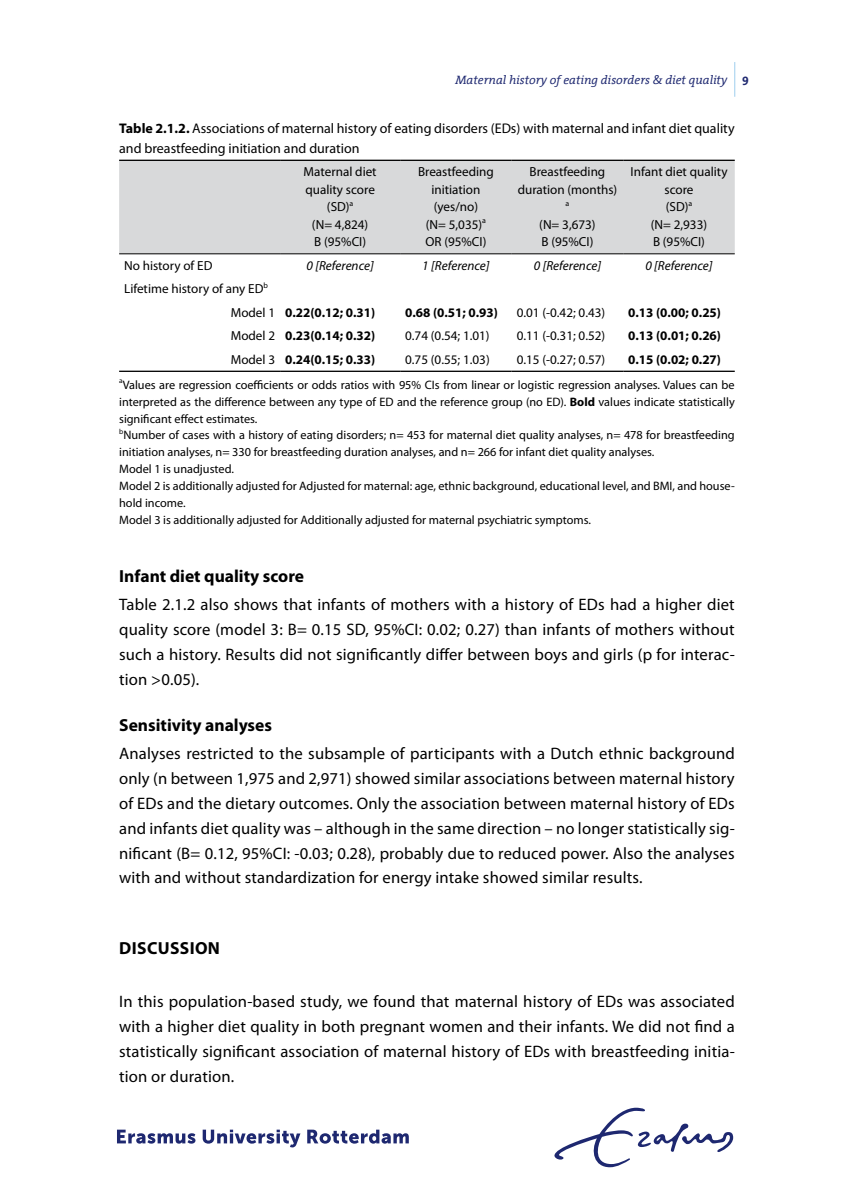
<style>
.page{position:relative;width:844px;height:1191px;background:#fff}
.page>*{position:absolute;margin:0;border:0;box-sizing:border-box;transform-origin:0 0}
.t1{font:700 17.5px "Myriad Pro";color:#000}
.t2{font:700 17.5px "Myriad Pro";letter-spacing:.02em;color:#000}
.t3{font:16.62px/24.8px "Myriad Pro";letter-spacing:.01em;color:#000;text-align:justify}
.t4{font:14px/19.2px "Myriad Pro";color:#000}
.t5{font:13.12px/17.5px "Myriad Pro";color:#000;text-align:center}
.t6{font:700 13.12px "Myriad Pro";color:#000}
.t7{font:italic 13.12px "Myriad Pro";color:#000}
.t8{font:12.25px/16.8px "Myriad Pro";color:#000}
.t9{font:italic 12.25px "The Serif Office";color:#1e2870}
.t10{font:7.88px "Myriad Pro";color:#000}
.s1{font-weight:700;font-style:normal}
.s2{font-weight:700}
.s3{font-weight:400}
</style>
<div class="page">
<div style="left:119px;top:161px;width:615px;height:92px;background:#d8d9da"></div>
<hr style="left:119px;top:160px;width:161px;height:1px;background:#000">
<hr style="left:280px;top:160px;width:120px;height:1px;background:#000">
<hr style="left:400px;top:160px;width:111px;height:1px;background:#000">
<hr style="left:511px;top:160px;width:112px;height:1px;background:#000">
<hr style="left:623px;top:160px;width:111px;height:1px;background:#000">
<hr style="left:119px;top:253px;width:161px;height:1px;background:#000">
<hr style="left:280px;top:253px;width:120px;height:1px;background:#000">
<hr style="left:400px;top:253px;width:111px;height:1px;background:#000">
<hr style="left:511px;top:253px;width:112px;height:1px;background:#000">
<hr style="left:623px;top:253px;width:111px;height:1px;background:#000">
<hr style="left:119px;top:371px;width:161px;height:1px;background:#000">
<hr style="left:280px;top:371px;width:120px;height:1px;background:#000">
<hr style="left:400px;top:371px;width:111px;height:1px;background:#000">
<hr style="left:511px;top:371px;width:112px;height:1px;background:#000">
<hr style="left:623px;top:371px;width:111px;height:1px;background:#000">
<svg style="left:117px;top:1129px;width:78px;height:14px"></svg>
<svg style="left:203px;top:1129px;width:97px;height:18px"></svg>
<svg style="left:307px;top:1129px;width:101px;height:14px"></svg>
<svg style="left:554px;top:1107px;width:179px;height:60px"></svg>
<hr style="left:734px;top:62px;width:1px;height:35px;background:#9fceee">
<p class="t9" style="left:455px;top:73px;width:295px">Maternal history of eating disorders &amp; diet quality <span class="s1">9</span></p>
<p class="t4" style="left:119px;top:119px;width:617px"><span class="s2">Table 2.1.2.</span> Associations of maternal history of eating disorders (EDs) with maternal and infant diet quality and breastfeeding initiation and duration</p>
<p class="t5" style="left:303px;top:163px;width:74px">Maternal diet quality score (SD)<sup>a<br></sup>(N= 4,824)<br>B (95%CI)</p>
<p class="t5" style="left:418px;top:163px;width:77px">Breastfeeding initiation (yes/no)<br>(N= 5,035)<sup>a<br></sup>OR (95%CI)</p>
<p class="t5" style="left:517px;top:163px;width:101px">Breastfeeding duration (months)</p>
<p class="t5" style="left:630px;top:163px;width:99px">Infant diet quality score<br>(SD)<sup>a<br></sup>(N= 2,933)<br>B (95%CI)</p>
<p class="t10" style="left:565px;top:198px;width:5px">a</p>
<p class="t5" style="left:539px;top:215px;width:58px;text-align:left">(N= 3,673)<br>B (95%CI)</p>
<p class="t5" style="left:124px;top:256px;width:90px">No history of ED</p>
<p class="t7" style="left:306px;top:257px;width:69px">0 [Reference]</p>
<p class="t7" style="left:422px;top:257px;width:69px">1 [Reference]</p>
<p class="t7" style="left:533px;top:257px;width:69px">0 [Reference]</p>
<p class="t7" style="left:645px;top:257px;width:69px">0 [Reference]</p>
<p class="t5" style="left:231px;top:277px;width:146px;line-height:23.4px;text-align:left;text-indent:-106px">Lifetime history of any ED<sup>b<br></sup>Model 1 <span class="s2">0.22(0.12; 0.31)</span></p>
<p class="t6" style="left:405px;top:304px;width:94px">0.68 (0.51; 0.93)</p>
<p class="t5" style="left:516px;top:303px;width:90px">0.01 (-0.42; 0.43)</p>
<p class="t6" style="left:628px;top:304px;width:94px">0.13 (0.00; 0.25)</p>
<p class="t6" style="left:231px;top:327px;width:146px"><span class="s3">Model 2</span> 0.23(0.14; 0.32)</p>
<p class="t5" style="left:405px;top:327px;width:86px">0.74 (0.54; 1.01)</p>
<p class="t5" style="left:516px;top:327px;width:90px">0.11 (-0.31; 0.52)</p>
<p class="t6" style="left:628px;top:327px;width:94px">0.13 (0.01; 0.26)</p>
<p class="t6" style="left:231px;top:351px;width:146px"><span class="s3">Model 3</span> 0.24(0.15; 0.33)</p>
<p class="t5" style="left:405px;top:350px;width:86px">0.75 (0.55; 1.03)</p>
<p class="t5" style="left:516px;top:350px;width:90px">0.15 (-0.27; 0.57)</p>
<p class="t6" style="left:628px;top:351px;width:94px">0.15 (0.02; 0.27)</p>
<p class="t8" style="left:119px;top:376px;width:617px"><sup>a</sup>Values are regression coefficients or odds ratios with 95% CIs from linear or logistic regression analyses. Values can be interpreted as the difference between any type of ED and the reference group (no ED). <span class="s2">Bold</span> values indicate statistically significant effect estimates.<br><sup>b</sup>Number of cases with a history of eating disorders; n= 453 for maternal diet quality analyses, n= 478 for breastfeeding initiation analyses, n= 330 for breastfeeding duration analyses, and n= 266 for infant diet quality analyses.<br>Model 1 is unadjusted.<br>Model 2 is additionally adjusted for Adjusted for maternal: age, ethnic background, educational level, and BMI, and house&shy;hold income.<br>Model 3 is additionally adjusted for Additionally adjusted for maternal psychiatric symptoms.</p>
<p class="t1" style="left:119px;top:565px;width:186px">Infant diet quality score</p>
<p class="t3" style="left:119px;top:592px;width:617px">Table 2.1.2 also shows that infants of mothers with a history of EDs had a higher diet quality score (model 3: B= 0.15 SD, 95%CI: 0.02; 0.27) than infants of mothers without such a history. Results did not significantly differ between boys and girls (p for interac&shy;tion &gt;0.05).</p>
<p class="t1" style="left:119px;top:713px;width:154px">Sensitivity analyses</p>
<p class="t3" style="left:119px;top:741px;width:617px">Analyses restricted to the subsample of participants with a Dutch ethnic background only (n between 1,975 and 2,971) showed similar associations between maternal history of EDs and the dietary outcomes. Only the association between maternal history of EDs and infants diet quality was – although in the same direction – no longer statistically sig&shy;nificant (B= 0.12, 95%CI: -0.03; 0.28), probably due to reduced power. Also the analyses with and without standardization for energy intake showed similar results.</p>
<p class="t2" style="left:119px;top:937px;width:100px">Discussion</p>
<p class="t3" style="left:119px;top:989px;width:617px">In this population-based study, we found that maternal history of EDs was associated with a higher diet quality in both pregnant women and their infants. We did not find a statistically significant association of maternal history of EDs with breastfeeding initia&shy;tion or duration.</p>
</div>
